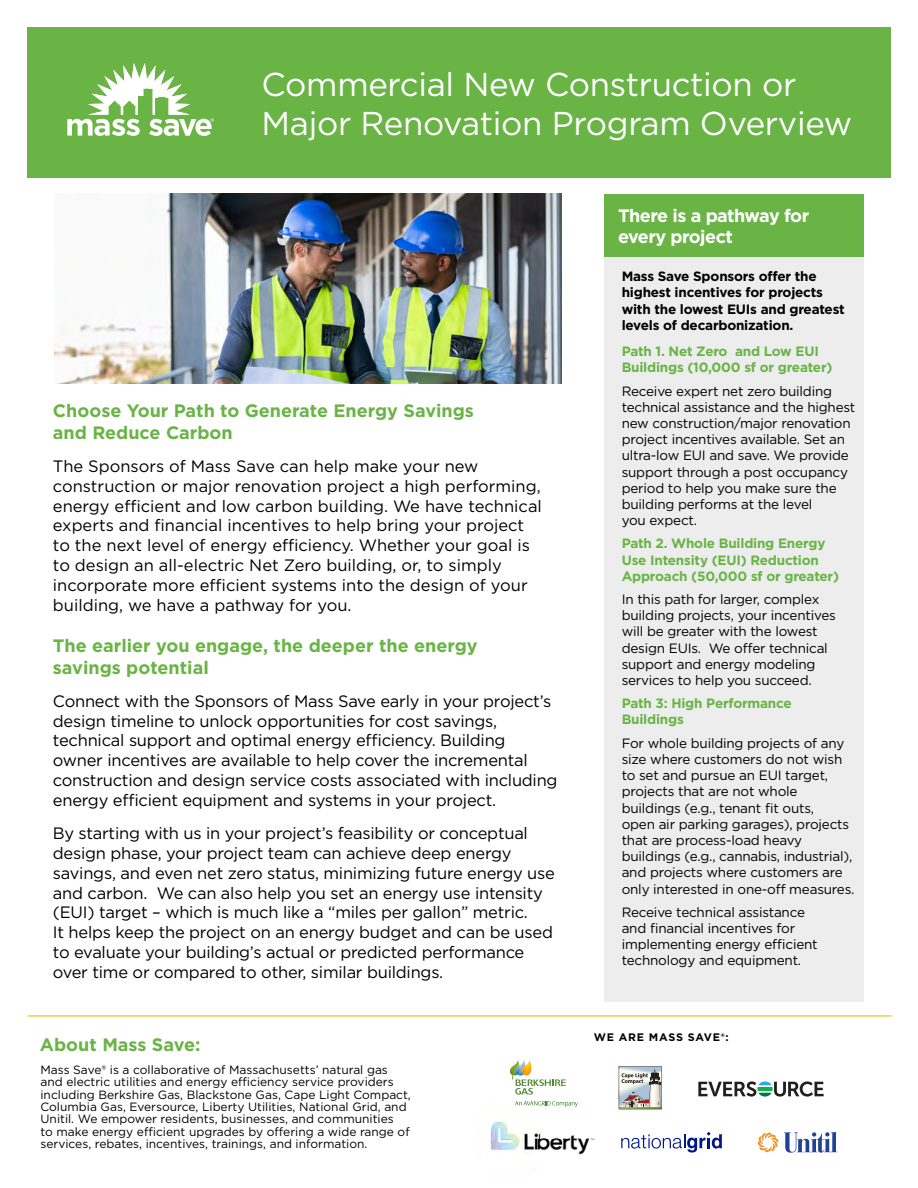
<style>
.page{position:relative;width:918px;height:1188px;background:#fff}
.page>*{position:absolute;margin:0;border:0;box-sizing:border-box;transform-origin:0 0}
.t1{font:33px/39.6px "Gotham";letter-spacing:-.01em;color:#fff}
.t2{font:700 18px/21.6px "Gotham";color:#69b445}
.t3{font:700 18px/21.6px "Gotham";letter-spacing:-.03em;color:#fff}
.t4{font:16.5px/19.8px "Gotham";letter-spacing:-.015em;color:#000}
.t5{font:13.5px/16.2px "Gotham";letter-spacing:-.015em;color:#000}
.t6{font:700 13.5px/16.2px "Gotham";letter-spacing:-.015em;color:#69b445}
.t7{font:700 13.5px/16.2px "Gotham";letter-spacing:-.015em;color:#000}
.t8{font:12px/12.3px "Gotham";color:#000}
.t9{font:700 10.95px "Gotham";letter-spacing:.065em;color:#000}
</style>
<div class="page">
<div style="left:27px;top:27px;width:864px;height:150px;background:#69b445"></div>
<svg style="left:67px;top:63px;width:147px;height:73px"></svg>
<hr style="left:28px;top:1015px;width:864px;height:2px;background:#cfdd45">
<svg style="left:619px;top:1066px;width:43px;height:43px"></svg>
<svg style="left:698px;top:1081px;width:126px;height:16px"></svg>
<svg style="left:510px;top:1060px;width:56px;height:35px"></svg>
<svg style="left:621px;top:1132px;width:101px;height:21px"></svg>
<svg style="left:758px;top:1133px;width:20px;height:19px"></svg>
<svg style="left:784px;top:1132px;width:53px;height:21px"></svg>
<img style="left:490px;top:1121px;width:105px;height:34px">
<svg style="left:515px;top:1101px;width:63px;height:6px"></svg>
<img style="left:54px;top:193px;width:507px;height:190px">
<div style="left:605px;top:194px;width:259px;height:63px;background:#69b445"></div>
<div style="left:605px;top:257px;width:259px;height:745px;background:#ededee"></div>
<h1 class="t1" style="left:262px;top:64px;width:592px">Commercial New Construction or<br>Major Renovation Program Overview</h1>
<p class="t2" style="left:53px;top:400px;width:423px">Choose Your Path to Generate Energy Savings and Reduce Carbon</p>
<p class="t4" style="left:53px;top:456px;width:490px">The Sponsors of Mass Save can help make your new construction or major renovation project a high performing, energy efficient and low carbon building. We have technical experts and financial incentives to help bring your project to the next level of energy efficiency. Whether your goal is to design an all-electric Net Zero building, or, to simply incorporate more efficient systems into the design of your building, we have a pathway for you.</p>
<p class="t2" style="left:53px;top:635px;width:426px">The earlier you engage, the deeper the energy savings potential</p>
<p class="t4" style="left:53px;top:691px;width:506px">Connect with the Sponsors of Mass Save early in your project’s design timeline to unlock opportunities for cost savings, technical support and optimal energy efficiency. Building owner incentives are available to help cover the incremental construction and design service costs associated with including energy efficient equipment and systems in your project.</p>
<p class="t4" style="left:53px;top:823px;width:503px">By starting with us in your project’s feasibility or conceptual design phase, your project team can achieve deep energy savings, and even net zero status, minimizing future energy use and carbon. We can also help you set an energy use intensity (EUI) target – which is much like a “miles per gallon” metric.<br>It helps keep the project on an energy budget and can be used to evaluate your building’s actual or predicted performance over time or compared to other, similar buildings.</p>
<p class="t2" style="left:40px;top:1034px;width:162px">About Mass Save:</p>
<p class="t8" style="left:40px;top:1063px;width:372px">Mass Save® is a collaborative of Massachusetts’ natural gas and electric utilities and energy efficiency service providers including Berkshire Gas, Blackstone Gas, Cape Light Compact, Columbia Gas, Eversource, Liberty Utilities, National Grid, and Unitil. We empower residents, businesses, and communities<br>to make energy efficient upgrades by offering a wide range of services, rebates, incentives, trainings, and information.</p>
<p class="t9" style="left:284px;top:1070px;width:136px">WE ARE MASS SAVE®:</p>
<p class="t3" style="left:618px;top:204px;width:193px">There is a pathway for every project</p>
<p class="t7" style="left:622px;top:268px;width:225px">Mass Save Sponsors offer the highest incentives for projects with the lowest EUIs and greatest levels of decarbonization.</p>
<p class="t6" style="left:622px;top:343px;width:212px">Path 1. Net Zero and Low EUI<br>Buildings (10,000 sf or greater)</p>
<p class="t5" style="left:622px;top:382px;width:235px">Receive expert net zero building technical assistance and the highest new construction/major renovation project incentives available. Set an ultra-low EUI and save. We provide support through a post occupancy period to help you make sure the building performs at the level<br>you expect.</p>
<p class="t6" style="left:622px;top:535px;width:219px">Path 2. Whole Building Energy<br>Use Intensity (EUI) Reduction<br>Approach (50,000 sf or greater)</p>
<p class="t5" style="left:622px;top:591px;width:216px">In this path for larger, complex building projects, your incentives will be greater with the lowest design EUIs. We offer technical support and energy modeling services to help you succeed.</p>
<p class="t6" style="left:622px;top:695px;width:172px">Path 3: High Performance<br>Buildings</p>
<p class="t5" style="left:622px;top:735px;width:234px">For whole building projects of any size where customers do not wish to set and pursue an EUI target, projects that are not whole buildings (e.g., tenant fit outs,<br>open air parking garages), projects that are process-load heavy buildings (e.g., cannabis, industrial), and projects where customers are only interested in one-off measures.</p>
<p class="t5" style="left:622px;top:904px;width:198px">Receive technical assistance and financial incentives for implementing energy efficient technology and equipment.</p>
<p class="t9" style="left:594px;top:1030px;width:136px">WE ARE MASS SAVE®:</p>
</div>
